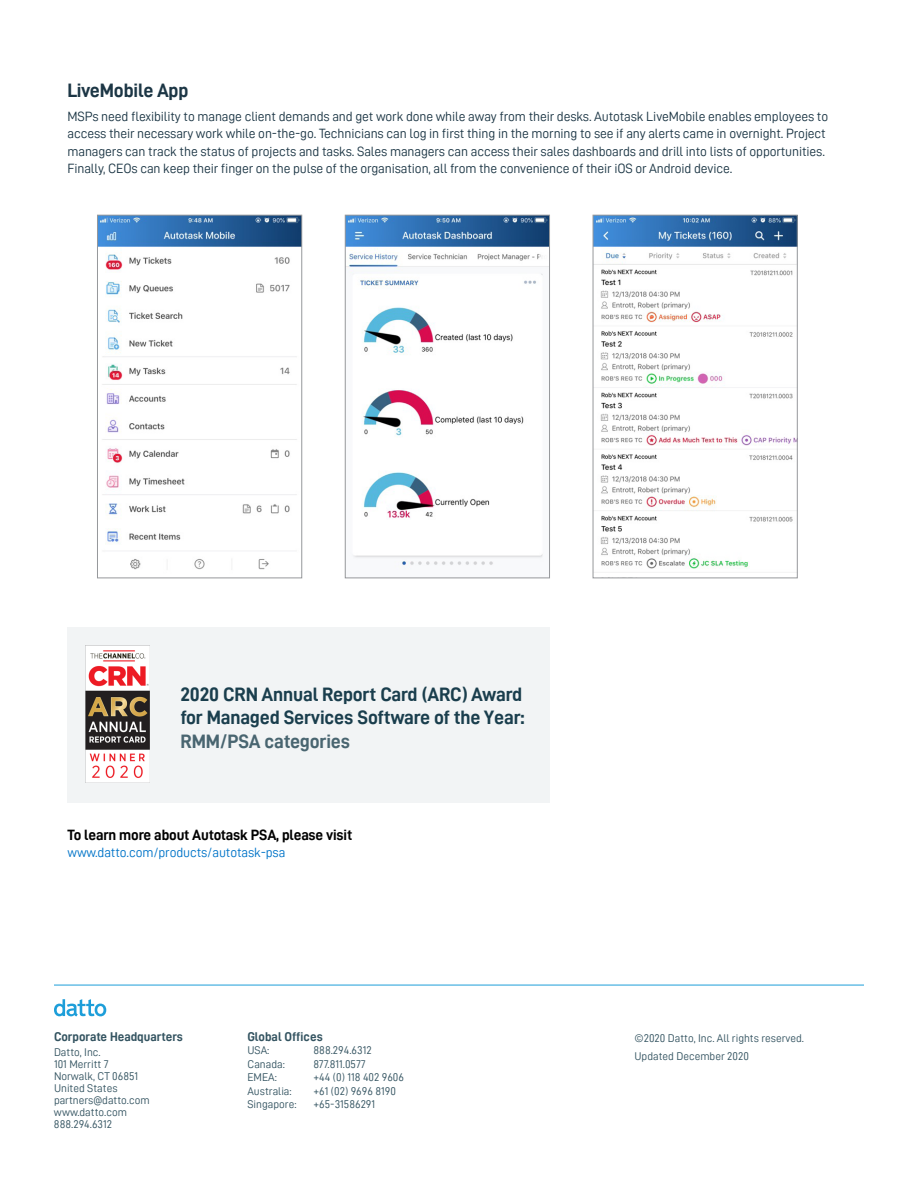
<style>
.page{position:relative;width:918px;height:1188px;background:#fff}
.page>*{position:absolute;margin:0;border:0;box-sizing:border-box;transform-origin:0 0}
.t1{font:700 19.5px/23.4px "Datto DIN";letter-spacing:-.01em;color:#1a3e4d}
.t2{font:700 19.5px "Datto DIN";letter-spacing:-.01em;color:#496570}
.t3{font:700 19.5px "Datto DIN";letter-spacing:-.01em;color:#1c3645}
.t4{font:700 15px "Datto DIN";letter-spacing:-.01em;color:#000}
.t5{font:13.5px/17.2px "Datto DIN";letter-spacing:-.01em;color:#1c3645}
.t6{font:13.5px "Datto DIN";letter-spacing:-.01em;color:#0074c8}
.t7{font:700 12.75px "Datto DIN";color:#345461}
.t8{font:11.25px/12px "Datto DIN";color:#345461}
</style>
<div class="page">
<hr style="left:54px;top:985px;width:810px;height:1px;background:#1d9ed9">
<svg style="left:54px;top:999px;width:52px;height:17px"></svg>
<img style="left:99px;top:217px;width:201px;height:353px">
<div style="left:97px;top:215px;width:205px;height:363px;border:1px solid #96989b"></div>
<img style="left:347px;top:217px;width:201px;height:352px">
<div style="left:345px;top:215px;width:205px;height:363px;border:1px solid #96989b"></div>
<img style="left:595px;top:217px;width:201px;height:352px">
<div style="left:593px;top:215px;width:205px;height:363px;border:1px solid #96989b"></div>
<div style="left:68px;top:627px;width:482px;height:176px;background:#f2f4f5"></div>
<img style="left:86px;top:645px;width:64px;height:138px">
<h1 class="t3" style="left:68px;top:80px;width:123px">LiveMobile App</h1>
<p class="t5" style="left:68px;top:108px;width:762px">MSPs need flexibility to manage client demands and get work done while away from their desks. Autotask LiveMobile enables employees to access their necessary work while on-the-go. Technicians can log in first thing in the morning to see if any alerts came in overnight. Project managers can track the status of projects and tasks. Sales managers can access their sales dashboards and drill into lists of opportunities.<br>Finally, CEOs can keep their finger on the pulse of the organisation, all from the convenience of their iOS or Android device.</p>
<h1 class="t1" style="left:180px;top:682px;width:346px">2020 CRN Annual Report Card (ARC) Award for Managed Services Software of the Year:</h1>
<h1 class="t2" style="left:180px;top:730px;width:171px">RMM/PSA categories</h1>
<p class="t4" style="left:68px;top:826px;width:286px">To learn more about Autotask PSA, please visit</p>
<p class="t6" style="left:68px;top:845px;width:219px">www.datto.com/products/autotask-psa</p>
<p class="t7" style="left:54px;top:1029px;width:130px">Corporate Headquarters</p>
<p class="t8" style="left:54px;top:1045px;width:97px">Datto, Inc.<br>101 Merritt 7<br>Norwalk, CT 06851<br>United States partners@datto.com www.datto.com<br>888.294.6312</p>
<p class="t7" style="left:248px;top:1029px;width:77px">Global Offices</p>
<p class="t8" style="left:248px;top:1044px;width:23px">USA:</p>
<p class="t8" style="left:314px;top:1044px;width:60px">888.294.6312</p>
<p class="t8" style="left:248px;top:1057px;width:39px">Canada:</p>
<p class="t8" style="left:314px;top:1057px;width:54px">877.811.0577</p>
<p class="t8" style="left:248px;top:1071px;width:31px">EMEA:</p>
<p class="t8" style="left:314px;top:1071px;width:92px">+44 (0) 118 402 9606</p>
<p class="t8" style="left:248px;top:1084px;width:46px">Australia:</p>
<p class="t8" style="left:314px;top:1084px;width:84px">+61 (02) 9696 8190</p>
<p class="t8" style="left:248px;top:1098px;width:51px">Singapore:</p>
<p class="t8" style="left:314px;top:1098px;width:63px">+65-31586291</p>
<p class="t8" style="left:634px;top:1030px;width:171px;line-height:17.2px">©2020 Datto, Inc. All rights reserved.<br>Updated December 2020</p>
</div>
